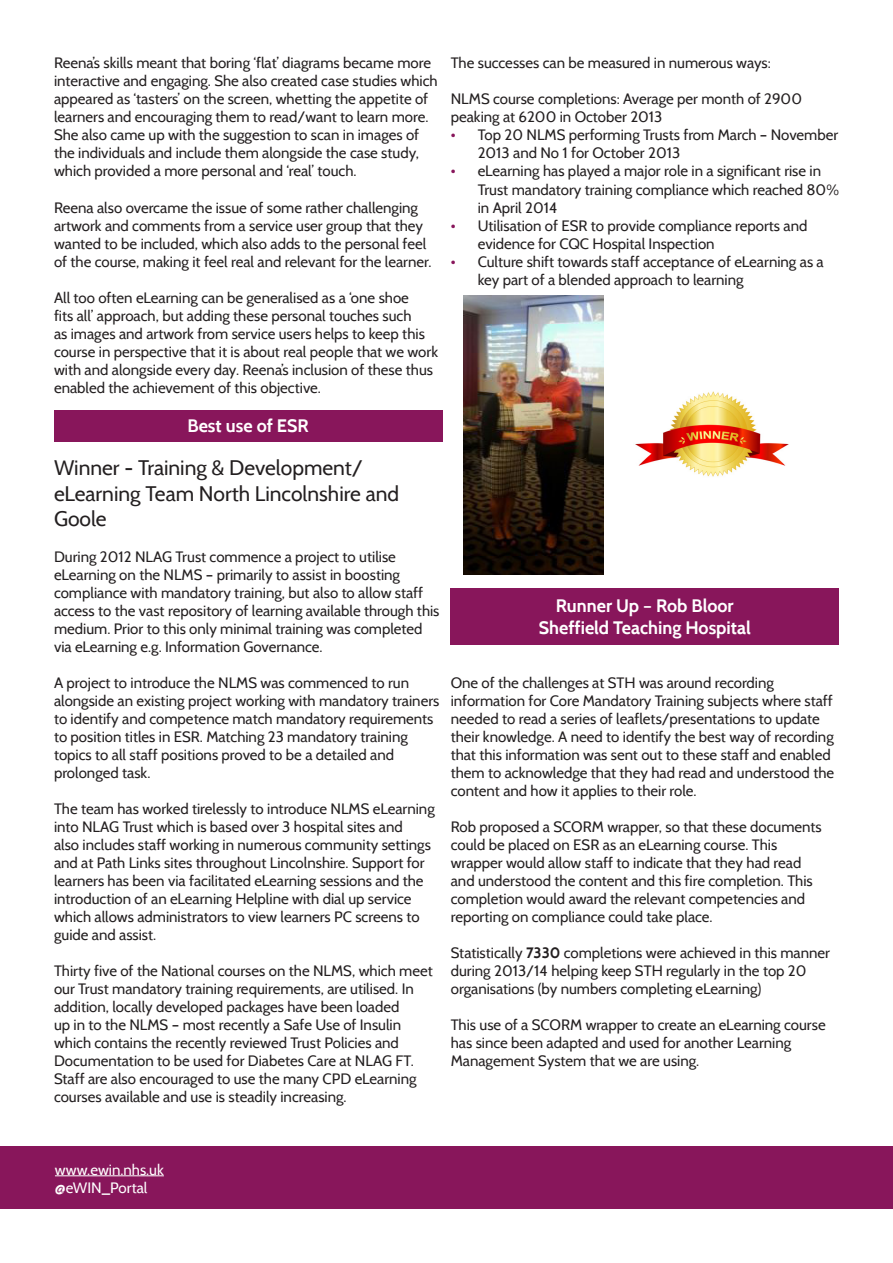
<style>
.page{position:relative;width:893px;height:1263px;background:#fff}
.page>*{position:absolute;margin:0;border:0;box-sizing:border-box;transform-origin:0 0}
.t1{font:21px/25.2px "Cabin";color:#231f20}
.t2{font:700 18px "Cabin";color:#fff}
.t3{font:15px/18px "Cabin";color:#231f20}
.t4{font:15px "Cabin";color:#fff}
.s1{font-weight:700;font-size:16.5px;color:#88165b}
.s2{font-weight:700}
</style>
<div class="page">
<div style="left:0;top:1146px;width:893px;height:63px;background:#88165b"></div>
<hr style="left:55px;top:1175px;width:109px;height:1px;background:#fff">
<div style="left:451px;top:588px;width:388px;height:56px;background:#88165b"></div>
<div style="left:54px;top:410px;width:388px;height:32px;background:#88165b"></div>
<img style="left:463px;top:296px;width:141px;height:278px">
<img style="left:635px;top:391px;width:154px;height:86px">
<p class="t3" style="left:54px;top:54px;width:385px">Reena’s skills meant that boring ‘flat’ diagrams became more interactive and engaging. She also created case studies which appeared as ‘tasters’ on the screen, whetting the appetite of learners and encouraging them to read/want to learn more.<br>She also came up with the suggestion to scan in images of the individuals and include them alongside the case study, which provided a more personal and ‘real’ touch.</p>
<p class="t3" style="left:54px;top:198px;width:379px">Reena also overcame the issue of some rather challenging artwork and comments from a service user group that they wanted to be included, which also adds to the personal feel of the course, making it feel real and relevant for the learner.</p>
<p class="t3" style="left:54px;top:288px;width:386px">All too often eLearning can be generalised as a ‘one shoe<br>fits all’ approach, but adding these personal touches such<br>as images and artwork from service users helps to keep this course in perspective that it is about real people that we work with and alongside every day. Reena’s inclusion of these thus enabled the achievement of this objective.</p>
<p class="t2" style="left:187px;top:415px;width:123px">Best use of ESR</p>
<p class="t1" style="left:54px;top:455px;width:347px">Winner - Training &amp; Development/ eLearning Team North Lincolnshire and<br>Goole</p>
<p class="t3" style="left:54px;top:547px;width:387px">During 2012 NLAG Trust commence a project to utilise eLearning on the NLMS – primarily to assist in boosting compliance with mandatory training, but also to allow staff access to the vast repository of learning available through this medium. Prior to this only minimal training was completed via eLearning e.g. Information Governance.</p>
<p class="t3" style="left:54px;top:673px;width:387px">A project to introduce the NLMS was commenced to run alongside an existing project working with mandatory trainers to identify and competence match mandatory requirements to position titles in ESR. Matching 23 mandatory training topics to all staff positions proved to be a detailed and</p>
<p class="t3" style="left:54px;top:763px;width:98px">prolonged task.</p>
<p class="t3" style="left:54px;top:799px;width:382px">The team has worked tirelessly to introduce NLMS eLearning into NLAG Trust which is based over 3 hospital sites and<br>also includes staff working in numerous community settings and at Path Links sites throughout Lincolnshire. Support for learners has been via facilitated eLearning sessions and the introduction of an eLearning Helpline with dial up service which allows administrators to view learners PC screens to guide and assist.</p>
<p class="t3" style="left:54px;top:961px;width:380px">Thirty five of the National courses on the NLMS, which meet our Trust mandatory training requirements, are utilised. In addition, locally developed packages have been loaded<br>up in to the NLMS – most recently a Safe Use of Insulin which contains the recently reviewed Trust Policies and Documentation to be used for Diabetes Care at NLAG FT.</p>
<p class="t3" style="left:54px;top:1069px;width:364px">Staff are also encouraged to use the many CPD eLearning courses available and use is steadily increasing.</p>
<p class="t3" style="left:451px;top:54px;width:322px">The successes can be measured in numerous ways:</p>
<p class="t3" style="left:451px;top:90px;width:353px">NLMS course completions: Average per month of 2900 peaking at 6200 in October 2013</p>
<p class="t3" style="left:478px;top:126px;width:362px;text-indent:-27px"><span class="s1">•</span> Top 20 NLMS performing Trusts from March – November<br>2013 and No 1 for October 2013</p>
<p class="t3" style="left:478px;top:162px;width:363px;text-indent:-27px"><span class="s1">•</span> eLearning has played a major role in a significant rise in<br>Trust mandatory training compliance which reached 80% in April 2014</p>
<p class="t3" style="left:478px;top:216px;width:331px;text-indent:-27px"><span class="s1">•</span> Utilisation of ESR to provide compliance reports and evidence for CQC Hospital Inspection</p>
<p class="t3" style="left:478px;top:252px;width:348px;text-indent:-27px"><span class="s1">•</span> Culture shift towards staff acceptance of eLearning as a key part of a blended approach to learning</p>
<p class="t2" style="left:556px;top:595px;width:179px">Runner Up – Rob Bloor</p>
<p class="t2" style="left:539px;top:616px;width:213px">Sheffield Teaching Hospital</p>
<p class="t3" style="left:451px;top:673px;width:384px">One of the challenges at STH was around recording information for Core Mandatory Training subjects where staff needed to read a series of leaflets/presentations to update</p>
<p class="t3" style="left:451px;top:727px;width:385px">their knowledge. A need to identify the best way of recording that this information was sent out to these staff and enabled them to acknowledge that they had read and understood the content and how it applies to their role.</p>
<p class="t3" style="left:451px;top:817px;width:373px">Rob proposed a SCORM wrapper, so that these documents could be placed on ESR as an eLearning course. This wrapper would allow staff to indicate that they had read and understood the content and this fire completion. This completion would award the relevant competencies and reporting on compliance could take place.</p>
<p class="t3" style="left:451px;top:943px;width:381px">Statistically <span class="s2">7330</span> completions were achieved in this manner during 2013/14 helping keep STH regularly in the top 20 organisations (by numbers completing eLearning)</p>
<p class="t3" style="left:451px;top:1015px;width:376px">This use of a SCORM wrapper to create an eLearning course has since been adapted and used for another Learning<br>Management System that we are using.</p>
<p class="t4" style="left:55px;top:1160px;width:110px">www.ewin.nhs.uk</p>
<p class="t4" style="left:55px;top:1178px;width:94px">@eWIN_Portal</p>
</div>
